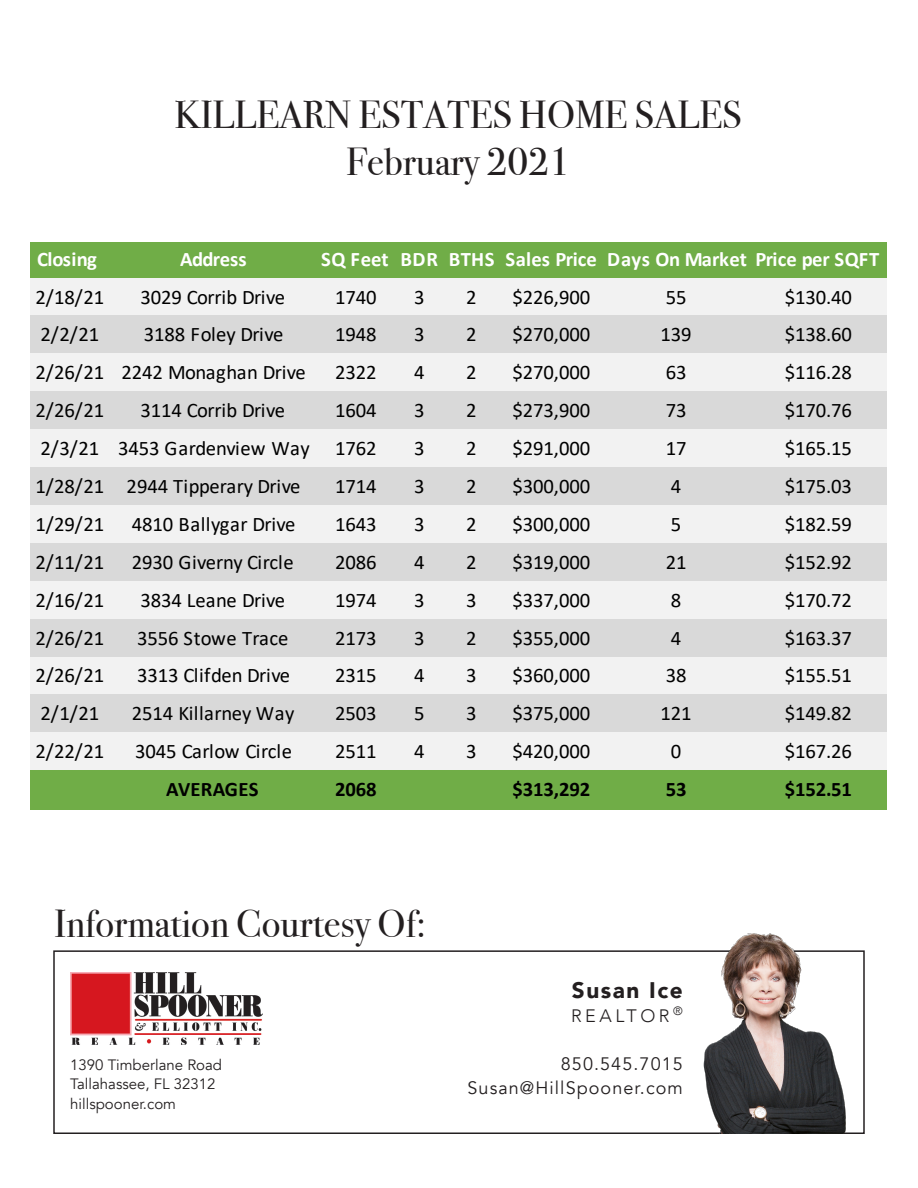
<style>
.page{position:relative;width:918px;height:1188px;background:#fff}
.page>*{position:absolute;margin:0;border:0;box-sizing:border-box;transform-origin:0 0}
.t1{font:39px "Bodoni Svty Two ITCTT";color:#231f20}
.t2{font:900 22.5px "Avenir";letter-spacing:.07em;color:#231f20}
.t3{font:20.7px "Calibri";letter-spacing:-.005em;color:#000}
.t4{font:700 20.7px "Calibri";color:#fff}
.t5{font:700 20.7px "Calibri";letter-spacing:-.005em;color:#000}
.t6{font:700 20.7px "Calibri";letter-spacing:-.02em;color:#fff}
.t7{font:18px "Avenir";letter-spacing:.06em;color:#231f20}
.t8{font:300 18px "Avenir";letter-spacing:.2em;color:#231f20}
.t9{font:15px "Avenir";color:#231f20}
</style>
<div class="page">
<div style="left:53px;top:950px;width:812px;height:184px;border:2px solid #231f20"></div>
<img style="left:70px;top:973px;width:193px;height:71px">
<img style="left:703px;top:933px;width:143px;height:201px">
<div style="left:30px;top:242px;width:856px;height:37px;background:#70ad47"></div>
<div style="left:30px;top:278px;width:856px;height:39px;background:#f2f2f2"></div>
<div style="left:30px;top:316px;width:856px;height:39px;background:#d9d9d9"></div>
<div style="left:30px;top:354px;width:856px;height:39px;background:#f2f2f2"></div>
<div style="left:30px;top:391px;width:856px;height:40px;background:#d9d9d9"></div>
<div style="left:30px;top:429px;width:856px;height:40px;background:#f2f2f2"></div>
<div style="left:30px;top:467px;width:856px;height:40px;background:#d9d9d9"></div>
<div style="left:30px;top:505px;width:856px;height:40px;background:#f2f2f2"></div>
<div style="left:30px;top:543px;width:856px;height:40px;background:#d9d9d9"></div>
<div style="left:30px;top:581px;width:856px;height:40px;background:#f2f2f2"></div>
<div style="left:30px;top:619px;width:856px;height:39px;background:#d9d9d9"></div>
<div style="left:30px;top:657px;width:856px;height:39px;background:#f2f2f2"></div>
<div style="left:30px;top:695px;width:856px;height:39px;background:#d9d9d9"></div>
<div style="left:30px;top:733px;width:856px;height:39px;background:#f2f2f2"></div>
<div style="left:30px;top:770px;width:856px;height:40px;background:#70ad47"></div>
<p class="t1" style="left:174px;top:83px;width:569px">KILLEARN ESTATES HOME SALES</p>
<p class="t1" style="left:346px;top:130px;width:225px">February 2021</p>
<p class="t4" style="left:37px;top:244px;width:61px">Closing</p>
<p class="t6" style="left:180px;top:244px;width:68px">Address</p>
<p class="t4" style="left:321px;top:244px;width:560px">SQ Feet BDR BTHS Sales Price Days On Market Price per SQFT</p>
<p class="t3" style="left:35px;top:282px;width:71px">2/18/21</p>
<p class="t3" style="left:140px;top:282px;width:146px">3029 Corrib Drive</p>
<p class="t3" style="left:335px;top:282px;width:43px">1740</p>
<p class="t3" style="left:414px;top:282px;width:12px">3</p>
<p class="t3" style="left:466px;top:282px;width:12px">2</p>
<p class="t3" style="left:513px;top:282px;width:79px">$226,900</p>
<p class="t3" style="left:666px;top:282px;width:22px">55</p>
<p class="t3" style="left:785px;top:282px;width:69px">$130.40</p>
<p class="t3" style="left:41px;top:320px;width:60px">2/2/21</p>
<p class="t3" style="left:144px;top:320px;width:141px">3188 Foley Drive</p>
<p class="t3" style="left:335px;top:320px;width:43px">1948</p>
<p class="t3" style="left:414px;top:320px;width:12px">3</p>
<p class="t3" style="left:466px;top:320px;width:12px">2</p>
<p class="t3" style="left:513px;top:320px;width:79px">$270,000</p>
<p class="t3" style="left:661px;top:320px;width:33px">139</p>
<p class="t3" style="left:785px;top:320px;width:69px">$138.60</p>
<p class="t3" style="left:35px;top:358px;width:272px">2/26/21 2242 Monaghan Drive</p>
<p class="t3" style="left:335px;top:358px;width:43px">2322</p>
<p class="t3" style="left:414px;top:358px;width:12px">4</p>
<p class="t3" style="left:466px;top:358px;width:12px">2</p>
<p class="t3" style="left:513px;top:358px;width:79px">$270,000</p>
<p class="t3" style="left:666px;top:358px;width:22px">63</p>
<p class="t3" style="left:785px;top:358px;width:69px">$116.28</p>
<p class="t3" style="left:35px;top:396px;width:71px">2/26/21</p>
<p class="t3" style="left:140px;top:396px;width:146px">3114 Corrib Drive</p>
<p class="t3" style="left:335px;top:396px;width:43px">1604</p>
<p class="t3" style="left:414px;top:396px;width:12px">3</p>
<p class="t3" style="left:466px;top:396px;width:12px">2</p>
<p class="t3" style="left:513px;top:396px;width:79px">$273,900</p>
<p class="t3" style="left:666px;top:396px;width:22px">73</p>
<p class="t3" style="left:785px;top:396px;width:69px">$170.76</p>
<p class="t3" style="left:41px;top:434px;width:338px">2/3/21 3453 Gardenview Way 1762</p>
<p class="t3" style="left:414px;top:434px;width:12px">3</p>
<p class="t3" style="left:466px;top:434px;width:12px">2</p>
<p class="t3" style="left:513px;top:434px;width:79px">$291,000</p>
<p class="t3" style="left:666px;top:434px;width:22px">17</p>
<p class="t3" style="left:785px;top:434px;width:69px">$165.15</p>
<p class="t3" style="left:35px;top:472px;width:267px">1/28/21 2944 Tipperary Drive</p>
<p class="t3" style="left:335px;top:472px;width:43px">1714</p>
<p class="t3" style="left:414px;top:472px;width:12px">3</p>
<p class="t3" style="left:466px;top:472px;width:12px">2</p>
<p class="t3" style="left:513px;top:472px;width:79px">$300,000</p>
<p class="t3" style="left:671px;top:472px;width:12px">4</p>
<p class="t3" style="left:785px;top:472px;width:69px">$175.03</p>
<p class="t3" style="left:35px;top:510px;width:71px">1/29/21</p>
<p class="t3" style="left:132px;top:510px;width:165px">4810 Ballygar Drive</p>
<p class="t3" style="left:335px;top:510px;width:43px">1643</p>
<p class="t3" style="left:414px;top:510px;width:12px">3</p>
<p class="t3" style="left:466px;top:510px;width:12px">2</p>
<p class="t3" style="left:513px;top:510px;width:79px">$300,000</p>
<p class="t3" style="left:671px;top:510px;width:12px">5</p>
<p class="t3" style="left:785px;top:510px;width:69px">$182.59</p>
<p class="t3" style="left:35px;top:548px;width:71px">2/11/21</p>
<p class="t3" style="left:132px;top:548px;width:163px">2930 Giverny Circle</p>
<p class="t3" style="left:335px;top:548px;width:43px">2086</p>
<p class="t3" style="left:414px;top:548px;width:12px">4</p>
<p class="t3" style="left:466px;top:548px;width:12px">2</p>
<p class="t3" style="left:513px;top:548px;width:79px">$319,000</p>
<p class="t3" style="left:666px;top:548px;width:22px">21</p>
<p class="t3" style="left:785px;top:548px;width:69px">$152.92</p>
<p class="t3" style="left:35px;top:585px;width:71px">2/16/21</p>
<p class="t3" style="left:140px;top:585px;width:146px">3834 Leane Drive</p>
<p class="t3" style="left:335px;top:585px;width:43px">1974</p>
<p class="t3" style="left:414px;top:585px;width:12px">3</p>
<p class="t3" style="left:466px;top:585px;width:12px">3</p>
<p class="t3" style="left:513px;top:585px;width:79px">$337,000</p>
<p class="t3" style="left:671px;top:585px;width:12px">8</p>
<p class="t3" style="left:785px;top:585px;width:69px">$170.72</p>
<p class="t3" style="left:35px;top:623px;width:71px">2/26/21</p>
<p class="t3" style="left:137px;top:623px;width:153px">3556 Stowe Trace</p>
<p class="t3" style="left:335px;top:623px;width:43px">2173</p>
<p class="t3" style="left:414px;top:623px;width:12px">3</p>
<p class="t3" style="left:466px;top:623px;width:12px">2</p>
<p class="t3" style="left:513px;top:623px;width:79px">$355,000</p>
<p class="t3" style="left:671px;top:623px;width:12px">4</p>
<p class="t3" style="left:785px;top:623px;width:69px">$163.37</p>
<p class="t3" style="left:35px;top:661px;width:71px">2/26/21</p>
<p class="t3" style="left:137px;top:661px;width:155px">3313 Clifden Drive</p>
<p class="t3" style="left:335px;top:661px;width:43px">2315</p>
<p class="t3" style="left:414px;top:661px;width:12px">4</p>
<p class="t3" style="left:466px;top:661px;width:12px">3</p>
<p class="t3" style="left:513px;top:661px;width:79px">$360,000</p>
<p class="t3" style="left:666px;top:661px;width:22px">38</p>
<p class="t3" style="left:785px;top:661px;width:69px">$155.51</p>
<p class="t3" style="left:41px;top:699px;width:60px">2/1/21</p>
<p class="t3" style="left:132px;top:699px;width:164px">2514 Killarney Way</p>
<p class="t3" style="left:335px;top:699px;width:43px">2503</p>
<p class="t3" style="left:414px;top:699px;width:12px">5</p>
<p class="t3" style="left:466px;top:699px;width:12px">3</p>
<p class="t3" style="left:513px;top:699px;width:79px">$375,000</p>
<p class="t3" style="left:661px;top:699px;width:33px">121</p>
<p class="t3" style="left:785px;top:699px;width:69px">$149.82</p>
<p class="t3" style="left:35px;top:737px;width:71px">2/22/21</p>
<p class="t3" style="left:135px;top:737px;width:158px">3045 Carlow Circle</p>
<p class="t3" style="left:335px;top:737px;width:43px">2511</p>
<p class="t3" style="left:414px;top:737px;width:12px">4</p>
<p class="t3" style="left:466px;top:737px;width:12px">3</p>
<p class="t3" style="left:513px;top:737px;width:79px">$420,000</p>
<p class="t3" style="left:671px;top:737px;width:12px">0</p>
<p class="t3" style="left:785px;top:737px;width:69px">$167.26</p>
<p class="t5" style="left:166px;top:775px;width:94px">AVERAGES</p>
<p class="t5" style="left:335px;top:775px;width:43px">2068</p>
<p class="t5" style="left:513px;top:775px;width:79px">$313,292</p>
<p class="t5" style="left:666px;top:775px;width:22px">53</p>
<p class="t5" style="left:785px;top:775px;width:69px">$152.51</p>
<p class="t1" style="left:54px;top:891px;width:374px">Information Courtesy Of:</p>
<p class="t9" style="left:70px;top:1055px;width:153px">1390 Timberlane Road</p>
<p class="t9" style="left:70px;top:1075px;width:147px">Tallahassee, FL 32312</p>
<p class="t9" style="left:70px;top:1094px;width:107px">hillspooner.com</p>
<p class="t2" style="left:572px;top:971px;width:112px">Susan Ice</p>
<p class="t8" style="left:571px;top:1005px;width:113px">REALTOR<sup>®</sup></p>
<p class="t7" style="left:561px;top:1053px;width:123px">850.545.7015</p>
<p class="t7" style="left:467px;top:1077px;width:217px">Susan@HillSpooner.com</p>
</div>
